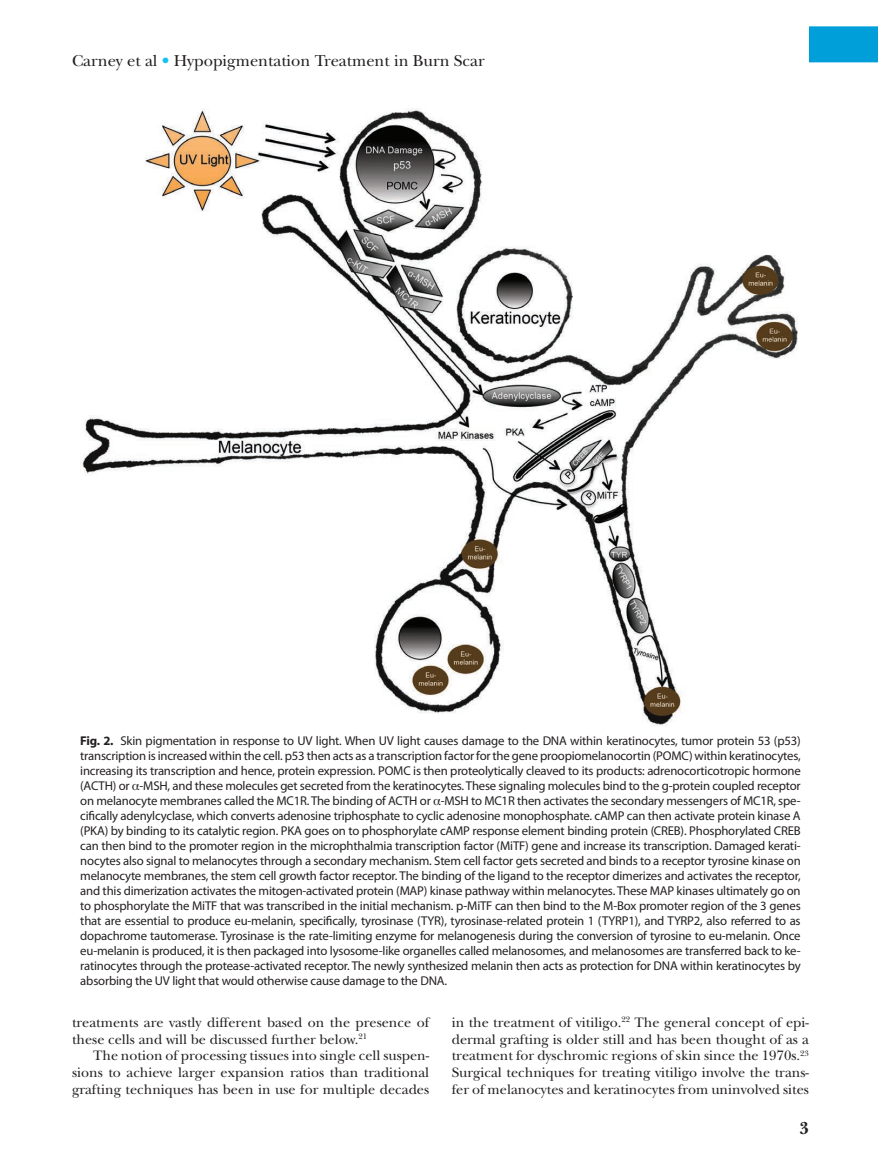
<style>
.page{position:relative;width:878px;height:1175px;background:#fff}
.page>*{position:absolute;margin:0;border:0;box-sizing:border-box;transform-origin:0 0}
.t1{font:700 18px "New Baskerville";color:#231f20}
.t2{font:16.5px "New Baskerville";color:#231f20}
.t3{font:14.25px/16.8px "New Baskerville";color:#231f20;text-align:justify}
.t4{font:12.75px/15px "Myriad Pro";letter-spacing:-.015em;color:#231f20;text-align:justify}
.s1{color:#15c0f2}
.s2{font-weight:700}
.s3{font-family:"Gandhari Unicode"}
</style>
<div class="page">
<div style="left:808px;top:26px;width:70px;height:36px;background:#009fda"></div>
<img style="left:80px;top:108px;width:718px;height:618px">
<p class="t2" style="left:72px;top:51px;width:414px">Carney et al <span class="s1">•</span> Hypopigmentation Treatment in Burn Scar</p>
<p class="t4" style="left:80px;top:733px;width:722px"><span class="s2">Fig. 2.</span> Skin pigmentation in response to UV light. When UV light causes damage to the DNA within keratinocytes, tumor protein 53 (p53) transcription is increased within the cell. p53 then acts as a transcription factor for the gene proopiomelanocortin (POMC) within keratinocytes, increasing its transcription and hence, protein expression. POMC is then proteolytically cleaved to its products: adrenocorticotropic hormone (ACTH) or <span class="s3">α</span>-MSH, and these molecules get secreted from the keratinocytes. These signaling molecules bind to the g-protein coupled receptor on melanocyte membranes called the MC1R. The binding of ACTH or <span class="s3">α</span>-MSH to MC1R then activates the secondary messengers of MC1R, spe&shy;cifically adenylcyclase, which converts adenosine triphosphate to cyclic adenosine monophosphate. cAMP</p>
<p class="t4" style="left:626px;top:808px;width:175px">can then activate protein kinase A</p>
<p class="t4" style="left:80px;top:823px;width:722px;text-indent:392px">response element binding protein (CREB). Phosphorylated CREB can then bind to the promoter region in the microphthalmia transcription factor (MiTF) gene and increase its transcription. Damaged kerati&shy;nocytes also signal to melanocytes through a secondary mechanism. Stem cell factor gets secreted and binds to a receptor tyrosine kinase on melanocyte membranes, the stem cell growth factor receptor. The binding of the ligand to the receptor dimerizes and activates the receptor, and this dimerization activates the mitogen-activated protein (MAP</p>
<p class="t4" style="left:80px;top:823px;width:374px">(PKA) by binding to its catalytic region. PKA goes on to phosphorylate cAMP</p>
<p class="t4" style="left:80px;top:882px;width:722px;text-indent:596px">kinases ultimately go on to phosphorylate the MiTF that was transcribed in the initial mechanism. p-MiTF can then bind to the M-Box promoter region of the 3 genes that are essential to produce eu-melanin, specifically, tyrosinase (TYR), tyrosinase-related protein 1 (TYRP 1), and TYRP2, also referred to as dopachrome tautomerase. Tyrosinase is the rate-limiting enzyme for melanogenesis during the conversion of tyrosine to eu-melanin. Once eu-melanin is produced, it is then packaged into lysosome-like organelles called melanosomes, and melanosomes are transferred back to ke&shy;ratinocytes through the protease-activated receptor. The newly synthesized melanin then acts as protection for DNA within keratinocytes by absorbing the UV light that would otherwise cause damage to the DNA.</p>
<p class="t4" style="left:424px;top:882px;width:235px">) kinase pathway within melanocytes. These MAP</p>
<p class="t3" style="left:72px;top:1013px;width:358px">treatments are vastly different based on the presence of these cells and will be discussed further below.<sup>21</sup></p>
<p class="t3" style="left:72px;top:1047px;width:359px;text-indent:21px">The notion of processing tissues into single cell suspen&shy;sions to achieve larger expansion ratios than traditional grafting techniques has been in use for multiple decades</p>
<p class="t3" style="left:451px;top:1013px;width:359px">in the treatment of vitiligo.<sup>22</sup> The general concept of epi&shy;dermal grafting is older still and has been thought of as a treatment for dyschromic regions of skin since the 1970s.<sup>23<br></sup>Surgical techniques for treating vitiligo involve the trans&shy;fer of melanocytes and keratinocytes from uninvolved sites</p>
<h1 class="t1" style="left:799px;top:1118px;width:11px">3</h1>
</div>
